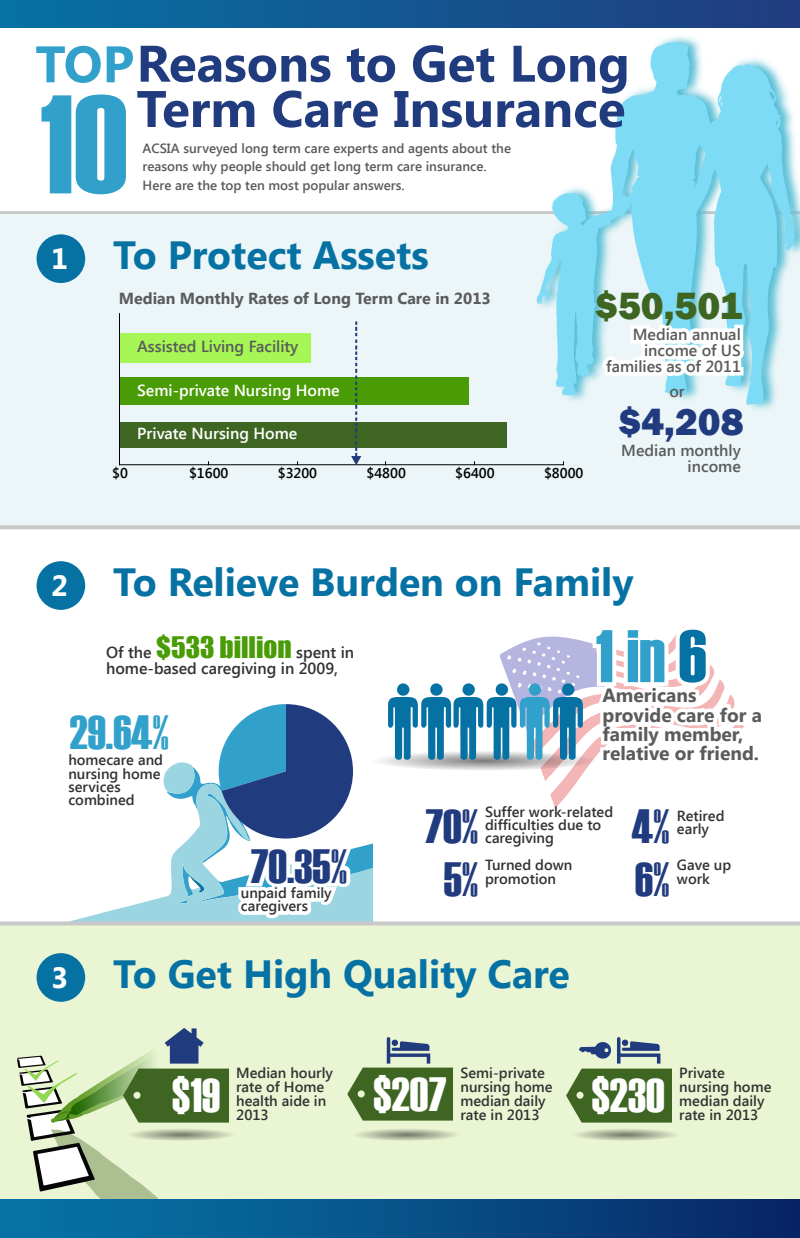
<style>
.page{position:relative;width:800px;height:1238px;background:#fff}
.page>*{position:absolute;margin:0;border:0;box-sizing:border-box;transform-origin:0 0}
.t1{font:139.9px "Haettenschweiler";color:#31a0ca}
.t2{font:74.2px "Haettenschweiler";color:#31a0ca}
.t3{font:700 51.3px/45.3px "Segoe UI";color:#213b7f;text-align:right}
.t4{font:48px "Haettenschweiler";color:#213b7f}
.t5{font:48px "Haettenschweiler";color:#fff}
.t6{font:48px "Haettenschweiler";color:#31a0ca}
.t7{font:700 39.3px "Segoe UI";color:#0672a4}
.t8{font:800 39.1px "Franklin Gothic";color:#3e6622}
.t9{font:800 39.1px "Franklin Gothic";color:#213b7f}
.t10{font:700 19.2px/19.3px "Segoe UI";color:#5b5b5b}
.t11{font:600 16px/16px "Segoe UI";color:#5b5b5b;text-align:right}
.t12{font:600 16px/16px "Segoe UI";color:#333}
.t13{font:600 16px "Segoe UI";color:#fff}
.t14{font:700 16px "Segoe UI";color:#5b5b5b}
.t15{font:600 14.7px/14px "Segoe UI";color:#333}
.t16{font:600 14.2px "Segoe UI";color:#000}
.t17{font:600 13.3px/18.7px "Segoe UI";color:#5b5b5b}
.s1{color:#31a0ca}
.s2{font-size:29.3px;color:#fff}
.s3{font-family:"Impact";font-weight:400;font-size:27.3px;color:#499c05}
.s4{color:#0672a4}
</style>
<div class="page">
<svg style="left:71px;top:897px;width:91px;height:24px"></svg>
<div style="left:0;top:923px;width:800px;height:313px;background:#eaf5d3"></div>
<hr style="left:0;top:211px;width:800px;height:4px;background:#c8c8c8">
<div style="left:0;top:214px;width:800px;height:313px;background:#ecf6f8"></div>
<img style="left:507px;top:27px;width:293px;height:383px">
<div style="left:0;top:0;width:800px;height:27px;background:linear-gradient(to right,#0672a4,#213c7f)"></div>
<svg style="left:0;top:525px;width:800px;height:4px;background:#cacbcb"></svg>
<svg style="left:536px;top:42px;width:259px;height:362px;fill:#7edbf6"></svg>
<svg style="left:598px;top:262px;width:152px;height:134px"></svg>
<div style="left:37px;top:234px;width:48px;height:49px;background:#0672a4;border-radius:50%"></div>
<div style="left:370px;top:750px;width:228px;height:20px;background:#f7f7f7;border-radius:50%"></div>
<svg style="left:388px;top:626px;width:356px;height:195px"></svg>
<div style="left:37px;top:561px;width:48px;height:49px;background:#0672a4;border-radius:50%"></div>
<svg style="left:571px;top:1127px;width:109px;height:13px"></svg>
<svg style="left:352px;top:1127px;width:109px;height:13px"></svg>
<div style="left:126px;top:1127px;width:109px;height:13px;background:#e4efce;border-radius:50%"></div>
<div style="left:37px;top:953px;width:48px;height:48px;background:#0672a4;border-radius:50%"></div>
<svg style="left:0;top:921px;width:800px;height:4px;background:#cccdce"></svg>
<svg style="left:566px;top:1037px;width:106px;height:85px"></svg>
<svg style="left:347px;top:1037px;width:106px;height:83px"></svg>
<svg style="left:17px;top:1028px;width:212px;height:171px"></svg>
<hr style="left:120px;top:464px;width:444px;height:1px;background:#000">
<hr style="left:119px;top:313px;width:1px;height:152px;background:#000">
<div style="left:120px;top:422px;width:387px;height:25px;background:#3e6622"></div>
<div style="left:120px;top:377px;width:349px;height:27px;background:#499c05"></div>
<div style="left:120px;top:333px;width:191px;height:29px;background:#a6f655"></div>
<svg style="left:351px;top:321px;width:10px;height:144px"></svg>
<svg style="left:162px;top:704px;width:211px;height:222px"></svg>
<div style="left:0;top:1199px;width:800px;height:38px;background:linear-gradient(to right,#0679aa,#082766)"></div>
<h3 class="t3" style="left:36px;top:38px;width:596px"><span class="s1">TOP</span>Reasons to Get Long<br>Term Care Insurance</h3>
<h1 class="t1" style="left:40px;top:49px;width:90px">10</h1>
<p class="t17" style="left:143px;top:138px;width:370px">ACSIA surveyed long term care experts and agents about the reasons why people should get long term care insurance.<br>Here are the top ten most popular answers.</p>
<h3 class="t7" style="left:51px;top:227px;width:379px"><span class="s2">1</span> To Protect Assets</h3>
<p class="t14" style="left:119px;top:287px;width:373px">Median Monthly Rates of Long Term Care in 2013</p>
<p class="t11" style="left:137px;top:338px;width:163px">Assisted Living Facility</p>
<p class="t13" style="left:137px;top:379px;width:204px">Semi-private Nursing Home</p>
<p class="t13" style="left:137px;top:422px;width:162px">Private Nursing Home</p>
<p class="t16" style="left:112px;top:463px;width:17px">$0</p>
<p class="t16" style="left:189px;top:463px;width:41px">$1600</p>
<p class="t16" style="left:278px;top:463px;width:41px">$3200</p>
<p class="t16" style="left:367px;top:463px;width:41px">$4800</p>
<p class="t16" style="left:455px;top:463px;width:41px">$6400</p>
<p class="t16" style="left:544px;top:463px;width:41px">$8000</p>
<h3 class="t8" style="left:595px;top:280px;width:149px">$50,501</h3>
<p class="t11" style="left:606px;top:325px;width:136px">Median annual income of US families as of 2011</p>
<p class="t11" style="left:669px;top:382px;width:17px">or</p>
<h3 class="t9" style="left:618px;top:396px;width:127px">$4,208</h3>
<p class="t11" style="left:621px;top:441px;width:121px">Median monthly income</p>
<h3 class="t7" style="left:51px;top:554px;width:584px"><span class="s2">2</span> To Relieve Burden on Family</h3>
<p class="t12" style="left:106px;top:644px;width:250px">Of the <span class="s3">$533 billion</span> spent in home-based caregiving in 2009,</p>
<h2 class="t2" style="left:595px;top:606px;width:113px">1 in <span class="s4">6</span></h2>
<h3 class="t10" style="left:602px;top:685px;width:161px">Americans provide care for a family member, relative or friend.</h3>
<h3 class="t6" style="left:70px;top:699px;width:101px">29.64%</h3>
<p class="t15" style="left:68px;top:752px;width:96px;line-height:13.3px">homecare and nursing home services combined</p>
<p class="t15" style="left:485px;top:804px;width:130px;line-height:13.3px">Suffer work-related difficulties due to</p>
<h3 class="t4" style="left:425px;top:793px;width:55px">70%</h3>
<h3 class="t4" style="left:632px;top:793px;width:39px">4%</h3>
<p class="t15" style="left:677px;top:808px;width:49px">Retired</p>
<p class="t15" style="left:677px;top:821px;width:34px">early</p>
<p class="t15" style="left:677px;top:857px;width:56px;line-height:13.3px">Gave up work</p>
<p class="t15" style="left:485px;top:824px;width:89px;line-height:26.8px">caregiving<br>Turned down</p>
<p class="t15" style="left:485px;top:870px;width:73px">promotion</p>
<h3 class="t4" style="left:251px;top:833px;width:98px">70.35%</h3>
<h3 class="t4" style="left:635px;top:846px;width:36px">6%</h3>
<h3 class="t4" style="left:444px;top:846px;width:36px">5%</h3>
<p class="t15" style="left:241px;top:885px;width:92px">unpaid family</p>
<p class="t15" style="left:241px;top:898px;width:69px">caregivers</p>
<h3 class="t7" style="left:51px;top:945px;width:520px"><span class="s2">3</span> To Get High Quality Care</h3>
<h3 class="t5" style="left:172px;top:1062px;width:50px">$19</h3>
<p class="t15" style="left:236px;top:1065px;width:98px">Median hourly rate of Home health aide in</p>
<p class="t15" style="left:236px;top:1107px;width:34px">2013</p>
<h3 class="t5" style="left:374px;top:1061px;width:74px">$207</h3>
<p class="t15" style="left:679px;top:1064px;width:94px">Private nursing home median daily</p>
<p class="t15" style="left:460px;top:1065px;width:94px">Semi-private nursing home median daily rate in 2013</p>
<h3 class="t5" style="left:592px;top:1062px;width:74px">$230</h3>
<p class="t15" style="left:679px;top:1106px;width:81px">rate in 2013</p>
</div>
